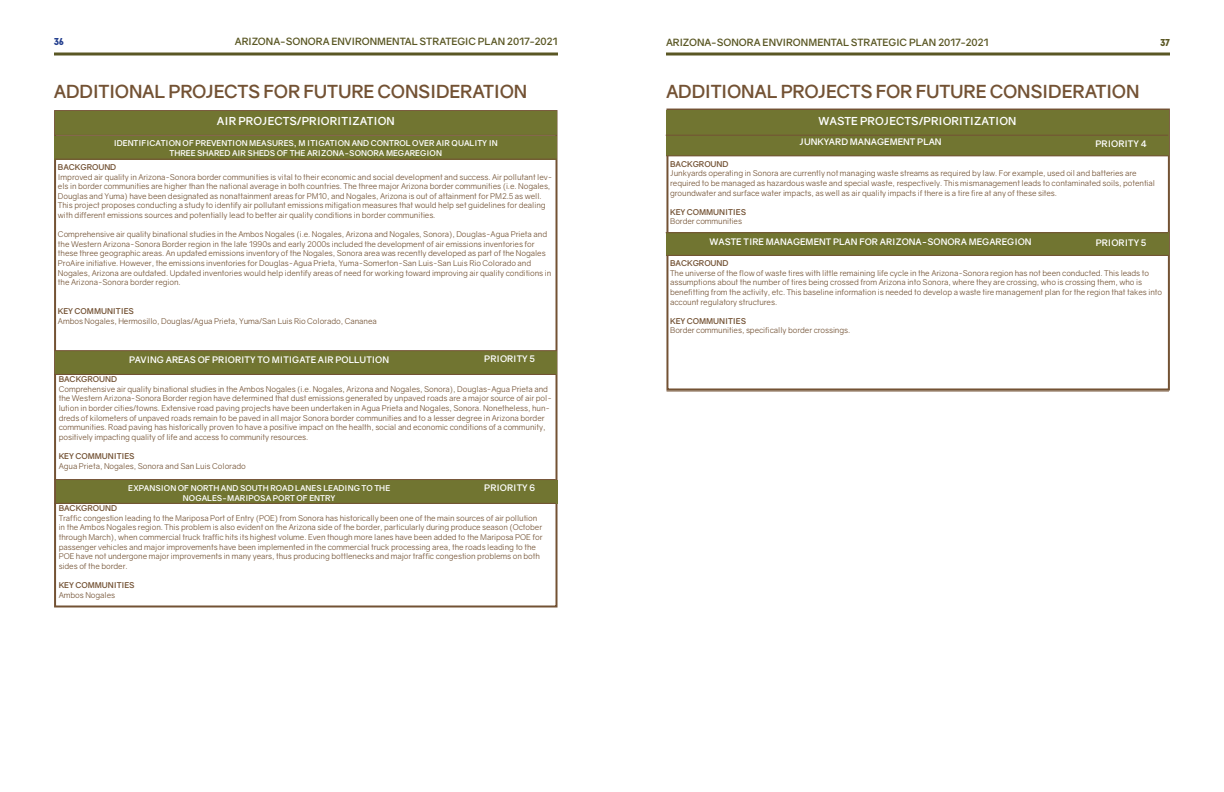
<style>
.page{position:relative;width:1224px;height:792px;background:#fff}
.page>*{position:absolute;margin:0;border:0;box-sizing:border-box;transform-origin:0 0}
.t1{font:700 18px "Gravity";letter-spacing:-.025em;color:#735234}
.t2{font:700 11px "Gravity";color:#fff}
.t3{font:700 10px "Gravity";letter-spacing:-.005em;color:#5a5724}
.t4{font:900 10px "Baron Neue";color:#25408f}
.t5{font:900 10px "Baron Neue";color:#5a5724}
.t6{font:700 9px "Gravity";color:#fff}
.t7{font:8px/9.6px "Gravity";letter-spacing:-.01em;color:#735234}
.t8{font:700 8px/9.6px "Gravity";color:#fff;text-align:center}
.t9{font:700 8px "Gravity";letter-spacing:-.01em;color:#735234}
</style>
<div class="page">
<svg style="left:54px;top:52px;width:504px;height:4px;background:#83805a"></svg>
<svg style="left:666px;top:52px;width:504px;height:4px;background:#83805a"></svg>
<div style="left:54px;top:110px;width:504px;height:498px;border:2px solid #735234"></div>
<hr style="left:667px;top:390px;width:502px;height:1px;background:#735234">
<div style="left:666px;top:109px;width:504px;height:281px;border:2px solid #735234"></div>
<div style="left:55px;top:112px;width:502px;height:23px;background:#717531"></div>
<div style="left:666px;top:133px;width:503px;height:23px;background:#717531"></div>
<div style="left:666px;top:232px;width:503px;height:23px;background:#717531"></div>
<div style="left:666px;top:110px;width:503px;height:23px;background:#717531"></div>
<hr style="left:666px;top:135px;width:502px;height:1px;background:#735234">
<hr style="left:666px;top:232px;width:502px;height:1px;background:#735234">
<hr style="left:55px;top:135px;width:502px;height:1px;background:#735234">
<div style="left:55px;top:351px;width:501px;height:23px;background:#717531"></div>
<div style="left:56px;top:480px;width:501px;height:23px;background:#717531"></div>
<hr style="left:54px;top:374px;width:502px;height:1px;background:#735234">
<hr style="left:54px;top:503px;width:502px;height:1px;background:#735234">
<hr style="left:54px;top:479px;width:502px;height:1px;background:#735234">
<hr style="left:666px;top:155px;width:503px;height:1px;background:#735234">
<hr style="left:666px;top:255px;width:503px;height:1px;background:#735234">
<div style="left:55px;top:136px;width:502px;height:23px;background:#717531"></div>
<hr style="left:55px;top:350px;width:502px;height:1px;background:#735234">
<hr style="left:55px;top:159px;width:502px;height:1px;background:#735234">
<p class="t4" style="left:54px;top:35px;width:11px">36</p>
<p class="t3" style="left:235px;top:35px;width:325px">ARIZONA-SONORA ENVIRONMENTAL STRATEGIC PLAN 2017-2021</p>
<p class="t3" style="left:666px;top:36px;width:325px">ARIZONA-SONORA ENVIRONMENTAL STRATEGIC PLAN 2017-2021</p>
<p class="t5" style="left:1160px;top:36px;width:11px">37</p>
<h1 class="t1" style="left:54px;top:80px;width:475px">ADDITIONAL PROJECTS FOR FUTURE CONSIDERATION</h1>
<h1 class="t1" style="left:666px;top:80px;width:475px">ADDITIONAL PROJECTS FOR FUTURE CONSIDERATION</h1>
<h2 class="t2" style="left:217px;top:115px;width:179px">AIR PROJECTS/PRIORITIZATION</h2>
<p class="t8" style="left:114px;top:138px;width:386px">IDENTIFICATION OF PREVENTION MEASURES, M ITIGATION AND CONTROL OVER AIR QUALITY IN<br>THREE SHARED AIR SHEDS OF THE ARIZONA-SONORA MEGAREGION</p>
<p class="t9" style="left:58px;top:162px;width:60px">BACKGROUND</p>
<p class="t7" style="left:58px;top:172px;width:496px">Improved air quality in Arizona-Sonora border communities is vital to their economic and social development and success. Air pollutant lev&shy;els in border communities are higher than the national average in both countries. The three major Arizona border communities (i.e. Nogales, Douglas and Yuma) have been designated as nonattainment areas for PM10, and Nogales, Arizona is out of attainment for PM2.5 as well.<br>This project proposes conducting a study to identify air pollutant emissions mitigation measures that would help set guidelines for dealing with different emissions sources and potentially lead to better air quality conditions in border communities.</p>
<p class="t7" style="left:58px;top:230px;width:495px">Comprehensive air quality binational studies in the Ambos Nogales (i.e. Nogales, Arizona and Nogales, Sonora), Douglas-Agua Prieta and the Western Arizona-Sonora Border region in the late 1990s and early 2000s included the development of air emissions inventories for these three geographic areas. An updated emissions inventory of the Nogales, Sonora area was recently developed as part of the Nogales ProAire initiative. However, the emissions inventories for Douglas-Agua Prieta, Yuma-Somerton-San Luis-San Luis Rio Colorado and Nogales, Arizona are outdated. Updated inventories would help identify areas of need for working toward improving air quality conditions in the Arizona-Sonora border region.</p>
<p class="t9" style="left:58px;top:306px;width:77px">KEY COMMUNITIES</p>
<p class="t7" style="left:58px;top:316px;width:320px">Ambos Nogales, Hermosillo, Douglas/Agua Prieta, Yuma/San Luis Rio Colorado, Cananea</p>
<p class="t6" style="left:129px;top:354px;width:261px">PAVING AREAS OF PRIORITY TO MITIGATE AIR POLLUTION</p>
<p class="t6" style="left:484px;top:354px;width:52px">PRIORITY 5</p>
<p class="t9" style="left:59px;top:374px;width:60px">BACKGROUND</p>
<p class="t7" style="left:59px;top:384px;width:495px">Comprehensive air quality binational studies in the Ambos Nogales (i.e. Nogales, Arizona and Nogales, Sonora), Douglas-Agua Prieta and the Western Arizona-Sonora Border region have determined that dust emissions generated by unpaved roads are a major source of air pol&shy;lution in border cities/towns. Extensive road paving projects have been undertaken in Agua Prieta and Nogales, Sonora. Nonetheless, hun&shy;dreds of kilometers of unpaved roads remain to be paved in all major Sonora border communities and to a lesser degree in Arizona border communities. Road paving has historically proven to have a positive impact on the health, social and economic conditions of a community, positively impacting quality of life and access to community resources.</p>
<p class="t9" style="left:59px;top:451px;width:77px">KEY COMMUNITIES</p>
<p class="t7" style="left:59px;top:461px;width:189px">Agua Prieta, Nogales, Sonora and San Luis Colorado</p>
<p class="t9" style="left:59px;top:503px;width:60px">BACKGROUND</p>
<p class="t7" style="left:59px;top:513px;width:485px">Traffic congestion leading to the Mariposa Port of Entry (POE) from Sonora has historically been one of the main sources of air pollution in the Ambos Nogales region. This problem is also evident on the Arizona side of the border, particularly during produce season (October through March), when commercial truck traffic hits its highest volume. Even though more lanes have been added to the Mariposa POE for passenger vehicles and major improvements have been implemented in the commercial truck processing area, the roads leading to the POE have not undergone major improvements in many years, thus producing bottlenecks and major traffic congestion problems on both sides of the border.</p>
<p class="t9" style="left:59px;top:580px;width:77px">KEY COMMUNITIES</p>
<p class="t7" style="left:59px;top:590px;width:58px">Ambos Nogales</p>
<p class="t6" style="left:484px;top:482px;width:52px">PRIORITY 6</p>
<p class="t8" style="left:128px;top:483px;width:263px">EXPANSION OF NORTH AND SOUTH ROAD LANES LEADING TO THE<br>NOGALES-MARIPOSA PORT OF ENTRY</p>
<h2 class="t2" style="left:819px;top:114px;width:199px">WASTE PROJECTS/PRIORITIZATION</h2>
<p class="t6" style="left:800px;top:137px;width:144px">JUNKYARD MANAGEMENT PLAN</p>
<p class="t6" style="left:1095px;top:138px;width:53px">PRIORITY 4</p>
<p class="t9" style="left:670px;top:159px;width:60px">BACKGROUND</p>
<p class="t7" style="left:670px;top:169px;width:486px">Junkyards operating in Sonora are currently not managing waste streams as required by law. For example, used oil and batteries are required to be managed as hazardous waste and special waste, respectively. This mismanagement leads to contaminated soils, potential groundwater and surface water impacts, as well as air quality impacts if there is a tire fire at any of these sites.</p>
<p class="t9" style="left:670px;top:207px;width:77px">KEY COMMUNITIES</p>
<p class="t7" style="left:670px;top:217px;width:73px">Border communities</p>
<p class="t9" style="left:670px;top:258px;width:60px">BACKGROUND</p>
<p class="t7" style="left:670px;top:268px;width:494px">The universe of the flow of waste tires with little remaining life cycle in the Arizona-Sonora region has not been conducted. This leads to assumptions about the number of tires being crossed from Arizona into Sonora, where they are crossing, who is crossing them, who is benefitting from the activity, etc. This baseline information is needed to develop a waste tire management plan for the region that takes into account regulatory structures.</p>
<p class="t9" style="left:670px;top:316px;width:77px">KEY COMMUNITIES</p>
<p class="t7" style="left:670px;top:326px;width:182px">Border communities, specifically border crossings.</p>
<p class="t6" style="left:710px;top:236px;width:324px">WASTE TIRE MANAGEMENT PLAN FOR ARIZONA-SONORA MEGAREGION</p>
<p class="t6" style="left:1096px;top:238px;width:52px">PRIORITY 5</p>
</div>
